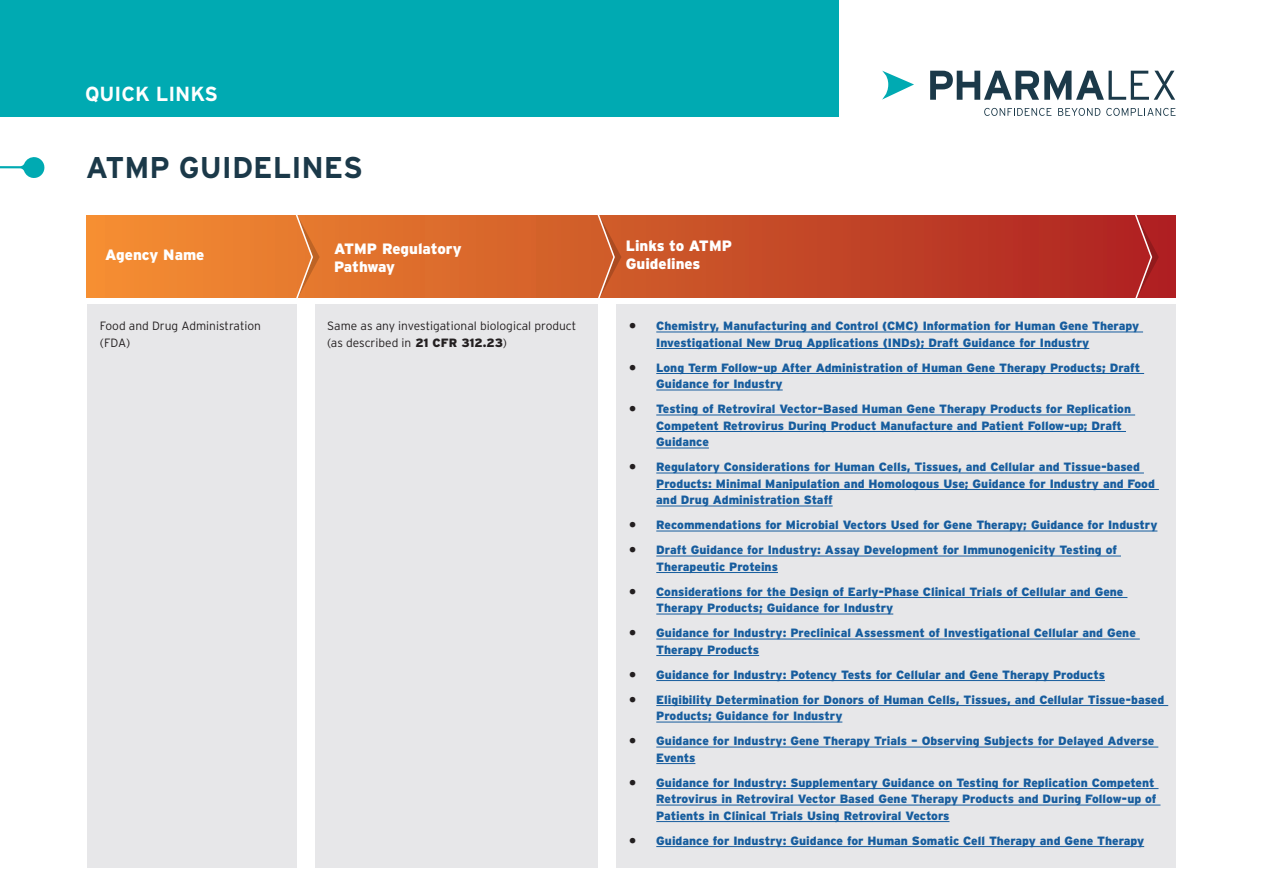
<style>
.page{position:relative;width:1263px;height:893px;background:#fff}
.page>*{position:absolute;margin:0;border:0;box-sizing:border-box;transform-origin:0 0}
.Heading_1{font:700 30px "Interstate";color:#1b3949}
.Heading_1-2{font:700 20.4px "Interstate";color:#fff}
.Section_header{font:900 15px/18px "Interstate";color:#fff}
.t1{font:900 12px/16.5px "Interstate";color:#175d9e}
.Body{font:300 12px/16.5px "Interstate";color:#231f20}
.s1{font-weight:900}
.s2{color:#231f20}
</style>
<div class="page">
<svg style="left:930px;top:71px;width:245px;height:29px"></svg>
<svg style="left:882px;top:71px;width:32px;height:29px"></svg>
<svg style="left:984px;top:108px;width:67px;height:8px"></svg>
<svg style="left:1058px;top:108px;width:42px;height:8px"></svg>
<svg style="left:1106px;top:108px;width:69px;height:8px"></svg>
<svg style="left:0;top:157px;width:45px;height:21px"></svg>
<div style="left:87px;top:215px;width:1088px;height:82px;background:linear-gradient(to right,#f49032,#ac2122)"></div>
<div style="left:87px;top:304px;width:210px;height:563px;background:#e7e7e9"></div>
<div style="left:315px;top:304px;width:282px;height:563px;background:#e7e7e9"></div>
<div style="left:616px;top:304px;width:559px;height:563px;background:#e7e7e9"></div>
<hr style="left:656px;top:332px;width:487px;height:1px;background:#175d9e">
<hr style="left:656px;top:348px;width:433px;height:1px;background:#175d9e">
<hr style="left:656px;top:373px;width:488px;height:1px;background:#175d9e">
<hr style="left:656px;top:390px;width:127px;height:1px;background:#175d9e">
<hr style="left:656px;top:415px;width:479px;height:1px;background:#175d9e">
<hr style="left:656px;top:431px;width:470px;height:1px;background:#175d9e">
<hr style="left:656px;top:448px;width:53px;height:1px;background:#175d9e">
<hr style="left:656px;top:473px;width:488px;height:1px;background:#175d9e">
<hr style="left:656px;top:489px;width:503px;height:1px;background:#175d9e">
<hr style="left:656px;top:506px;width:177px;height:1px;background:#175d9e">
<hr style="left:656px;top:531px;width:501px;height:1px;background:#175d9e">
<hr style="left:656px;top:556px;width:465px;height:1px;background:#175d9e">
<hr style="left:656px;top:572px;width:122px;height:1px;background:#175d9e">
<hr style="left:656px;top:597px;width:471px;height:1px;background:#175d9e">
<hr style="left:656px;top:614px;width:237px;height:1px;background:#175d9e">
<hr style="left:656px;top:639px;width:484px;height:1px;background:#175d9e">
<hr style="left:656px;top:655px;width:103px;height:1px;background:#175d9e">
<hr style="left:656px;top:680px;width:449px;height:1px;background:#175d9e">
<hr style="left:656px;top:705px;width:512px;height:1px;background:#175d9e">
<hr style="left:656px;top:722px;width:186px;height:1px;background:#175d9e">
<hr style="left:656px;top:747px;width:502px;height:1px;background:#175d9e">
<hr style="left:656px;top:763px;width:39px;height:1px;background:#175d9e">
<hr style="left:656px;top:788px;width:502px;height:1px;background:#175d9e">
<hr style="left:656px;top:805px;width:504px;height:1px;background:#175d9e">
<hr style="left:656px;top:821px;width:293px;height:1px;background:#175d9e">
<hr style="left:656px;top:846px;width:488px;height:1px;background:#175d9e">
<svg style="left:294px;top:215px;width:26px;height:83px;background:#e27e3a"></svg>
<svg style="left:596px;top:215px;width:25px;height:83px;background:#ce6435"></svg>
<svg style="left:1133px;top:215px;width:26px;height:83px;background:#b12d2e"></svg>
<div style="left:0;top:0;width:839px;height:116px;background:#00aab2"></div>
<p class="Heading_1-2" style="left:85px;top:83px;width:134px">QUICK LINKS</p>
<p class="Heading_1" style="left:86px;top:151px;width:278px">ATMP GUIDELINES</p>
<p class="Section_header" style="left:105px;top:246px;width:101px">Agency Name</p>
<p class="Body" style="left:100px;top:318px;width:163px">Food and Drug Administration (FDA)</p>
<p class="Section_header" style="left:334px;top:240px;width:129px">ATMP Regulatory<br>Pathway</p>
<p class="Body" style="left:327px;top:318px;width:251px">Same as any investigational biological product (as described in <span class="s1">21 CFR 312.23</span>)</p>
<p class="Section_header" style="left:626px;top:237px;width:108px">Links to ATMP<br>Guidelines</p>
<p class="t1" style="left:656px;top:318px;width:484px;text-indent:-27px"><span class="s2">•</span> Chemistry, Manufacturing and Control (CMC) Information for Human Gene Therapy<br>Investigational New Drug Applications (INDs); Draft Guidance for Industry</p>
<p class="t1" style="left:656px;top:359px;width:485px;text-indent:-27px"><span class="s2">•</span> Long Term Follow-up After Administration of Human Gene Therapy Products; Draft<br>Guidance for Industry</p>
<p class="t1" style="left:656px;top:401px;width:476px;text-indent:-27px"><span class="s2">•</span> Testing of Retroviral Vector-Based Human Gene Therapy Products for Replication<br>Competent Retrovirus During Product Manufacture and Patient Follow-up; Draft<br>Guidance</p>
<p class="t1" style="left:656px;top:459px;width:500px;text-indent:-27px"><span class="s2">•</span> Regulatory Considerations for Human Cells, Tissues, and Cellular and Tissue-based<br>Products: Minimal Manipulation and Homologous Use; Guidance for Industry and Food and Drug Administration Staff</p>
<p class="t1" style="left:629px;top:517px;width:530px"><span class="s2">•</span> Recommendations for Microbial Vectors Used for Gene Therapy; Guidance for Industry</p>
<p class="t1" style="left:656px;top:542px;width:462px;text-indent:-27px"><span class="s2">•</span> Draft Guidance for Industry: Assay Development for Immunogenicity Testing of<br>Therapeutic Proteins</p>
<p class="t1" style="left:656px;top:583px;width:469px;text-indent:-27px"><span class="s2">•</span> Considerations for the Design of Early-Phase Clinical Trials of Cellular and Gene<br>Therapy Products; Guidance for Industry</p>
<p class="t1" style="left:656px;top:625px;width:481px;text-indent:-27px"><span class="s2">•</span> Guidance for Industry: Preclinical Assessment of Investigational Cellular and Gene<br>Therapy Products</p>
<p class="t1" style="left:629px;top:666px;width:477px"><span class="s2">•</span> Guidance for Industry: Potency Tests for Cellular and Gene Therapy Products</p>
<p class="t1" style="left:656px;top:691px;width:509px;text-indent:-27px"><span class="s2">•</span> Eligibility Determination for Donors of Human Cells, Tissues, and Cellular Tissue-based<br>Products; Guidance for Industry</p>
<p class="t1" style="left:656px;top:733px;width:500px;text-indent:-27px"><span class="s2">•</span> Guidance for Industry: Gene Therapy Trials – Observing Subjects for Delayed Adverse<br>Events</p>
<p class="t1" style="left:656px;top:774px;width:502px;text-indent:-27px"><span class="s2">•</span> Guidance for Industry: Supplementary Guidance on Testing for Replication Competent<br>Retrovirus in Retroviral Vector Based Gene Therapy Products and During Follow-up of<br>Patients in Clinical Trials Using Retroviral Vectors</p>
<p class="t1" style="left:629px;top:832px;width:516px"><span class="s2">•</span> Guidance for Industry: Guidance for Human Somatic Cell Therapy and Gene Therapy</p>
</div>
